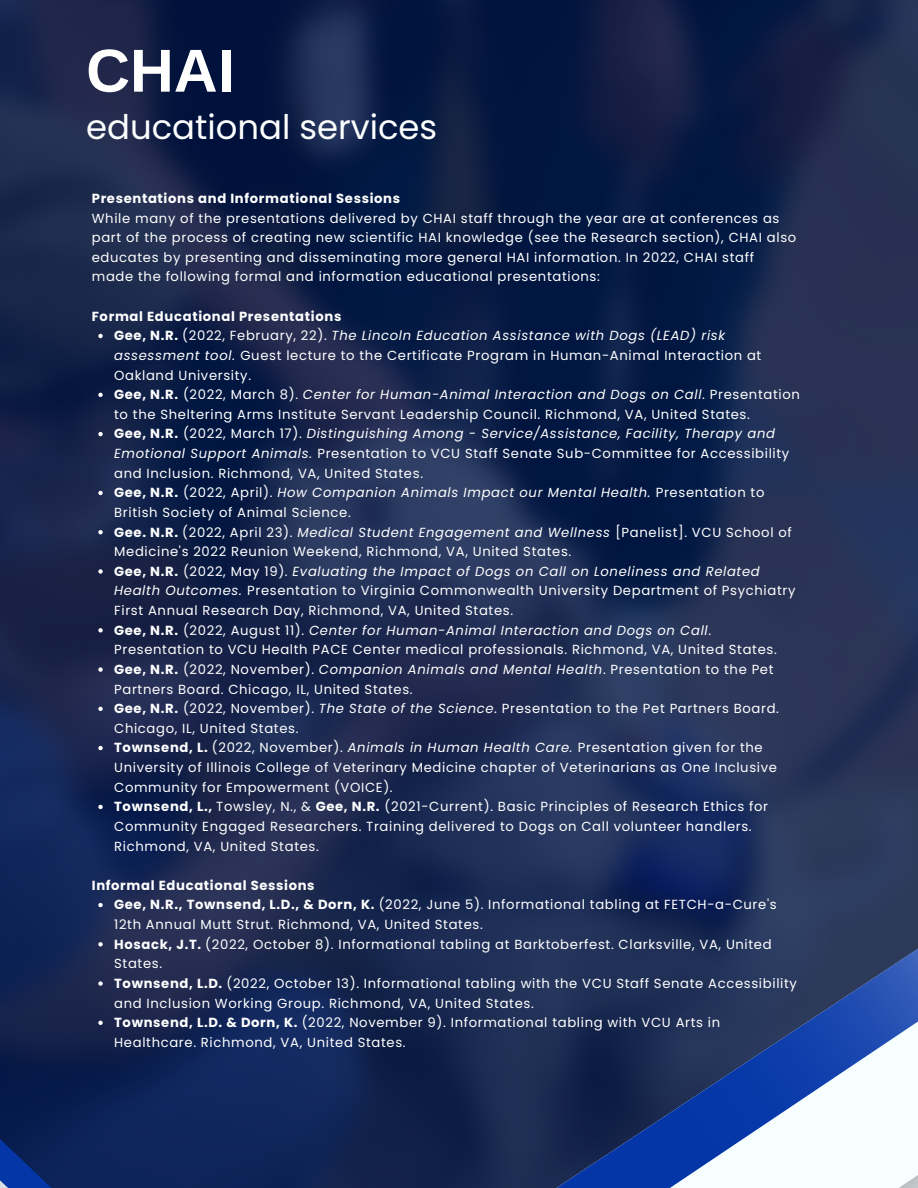
<style>
.page{position:relative;width:918px;height:1188px;background:#fff}
.page>*{position:absolute;margin:0;border:0;box-sizing:border-box;transform-origin:0 0}
.t1{font:700 60.6px "Arimo";color:#fff}
.t2{font:33.9px "Poppins";color:#fdfefe}
.t3{font:13.2px/19.6px "Poppins";letter-spacing:.05em;color:#fff}
.t4{font:700 13.2px "Poppins";letter-spacing:.05em;color:#fff}
.s1{font-weight:700}
.s2{font-style:italic}
</style>
<div class="page">
<img style="left:0;top:0;width:918px;height:1139px">
<svg style="left:85px;top:1080px;width:149px;height:59px;background:#0d245a"></svg>
<svg style="left:234px;top:938px;width:307px;height:201px;background:#152652"></svg>
<svg style="left:541px;top:938px;width:377px;height:201px;background:#3a4f7f"></svg>
<svg style="left:0;top:1139px;width:918px;height:49px"></svg>
<svg style="left:98px;top:334px;width:5px;height:4px"></svg>
<svg style="left:98px;top:393px;width:5px;height:4px"></svg>
<svg style="left:98px;top:432px;width:5px;height:4px"></svg>
<svg style="left:98px;top:491px;width:5px;height:4px"></svg>
<svg style="left:98px;top:530px;width:5px;height:4px"></svg>
<svg style="left:98px;top:569px;width:5px;height:5px"></svg>
<svg style="left:98px;top:628px;width:5px;height:5px"></svg>
<svg style="left:98px;top:667px;width:5px;height:5px"></svg>
<svg style="left:98px;top:707px;width:5px;height:4px"></svg>
<svg style="left:98px;top:746px;width:5px;height:4px"></svg>
<svg style="left:98px;top:805px;width:5px;height:4px"></svg>
<svg style="left:98px;top:903px;width:5px;height:4px"></svg>
<svg style="left:98px;top:942px;width:5px;height:4px"></svg>
<svg style="left:98px;top:981px;width:5px;height:5px"></svg>
<svg style="left:98px;top:1021px;width:5px;height:4px"></svg>
<h1 class="t1" style="left:86px;top:37px;width:150px">CHAI</h1>
<h2 class="t2" style="left:86px;top:104px;width:353px">educational services</h2>
<p class="t4" style="left:92px;top:189px;width:310px">Presentations and Informational Sessions</p>
<p class="t3" style="left:92px;top:208px;width:706px">While many of the presentations delivered by CHAI staff through the year are at conferences as part of the process of creating new scientific HAI knowledge (see the Research section), CHAI also educates by presenting and disseminating more general HAI information. In 2022, CHAI staff made the following formal and information educational presentations:</p>
<p class="t4" style="left:92px;top:307px;width:251px">Formal Educational Presentations</p>
<p class="t3" style="left:114px;top:326px;width:687px"><span class="s1">Gee, N.R.</span> (2022, February, 22). <span class="s2">The Lincoln Education Assistance with Dogs (LEAD) risk assessment tool.</span> Guest lecture to the Certificate Program in Human-Animal Interaction at Oakland University.<br><span class="s1">Gee, N.R.</span> (2022, March 8). <span class="s2">Center for Human-Animal Interaction and Dogs on Call</span>. Presentation to the Sheltering Arms Institute Servant Leadership Council. Richmond, VA, United States.<br><span class="s1">Gee, N.R.</span> (2022, March 17). <span class="s2">Distinguishing Among - Service/Assistance, Facility, Therapy and Emotional Support Animals.</span> Presentation to VCU Staff Senate Sub-Committee for Accessibility and Inclusion. Richmond, VA, United States.<br><span class="s1">Gee, N.R.</span> (2022, April). <span class="s2">How Companion Animals Impact our Mental Health.</span> Presentation to British Society of Animal Science.<br><span class="s1">Gee. N.R.</span> (2022, April 23). <span class="s2">Medical Student Engagement and Wellness</span> [Panelist]. VCU School of Medicine's 2022 Reunion Weekend, Richmond, VA, United States.<br><span class="s1">Gee, N.R.</span> (2022, May 19). <span class="s2">Evaluating the Impact of Dogs on Call on Loneliness and Related Health Outcomes.</span> Presentation to Virginia Commonwealth University Department of Psychiatry First Annual Research Day, Richmond, VA, United States.<br><span class="s1">Gee, N.R.</span> (2022, August 11). <span class="s2">Center for Human-Animal Interaction and Dogs on Call</span>.<br>Presentation to VCU Health PACE Center medical professionals. Richmond, VA, United States.<br><span class="s1">Gee, N.R.</span> (2022, November). <span class="s2">Companion Animals and Mental Health</span>. Presentation to the Pet Partners Board. Chicago, IL, United States.<br><span class="s1">Gee, N.R.</span> (2022, November). <span class="s2">The State of the Science</span>. Presentation to the Pet Partners Board.<br>Chicago, IL, United States.<br><span class="s1">Townsend, L.</span> (2022, November). <span class="s2">Animals in Human Health Care.</span> Presentation given for the University of Illinois College of Veterinary Medicine chapter of Veterinarians as One Inclusive Community for Empowerment (VOICE).<br><span class="s1">Townsend, L.,</span> Towsley, N., &amp; <span class="s1">Gee, N.R.</span> (2021-Current). Basic Principles of Research Ethics for Community Engaged Researchers. Training delivered to Dogs on Call volunteer handlers.<br>Richmond, VA, United States.</p>
<p class="t4" style="left:92px;top:876px;width:224px">Informal Educational Sessions</p>
<p class="t3" style="left:114px;top:895px;width:684px"><span class="s1">Gee, N.R., Townsend, L.D., &amp; Dorn, K.</span> (2022, June 5). Informational tabling at FETCH-a-Cure's 12th Annual Mutt Strut. Richmond, VA, United States.<br><span class="s1">Hosack, J.T.</span> (2022, October 8). Informational tabling at Barktoberfest. Clarksville, VA, United States.<br><span class="s1">Townsend, L.D.</span> (2022, October 13). Informational tabling with the VCU Staff Senate Accessibility and Inclusion Working Group. Richmond, VA, United States.<br><span class="s1">Townsend, L.D. &amp; Dorn, K.</span> (2022, November 9). Informational tabling with VCU Arts in Healthcare. Richmond, VA, United States.</p>
</div>
